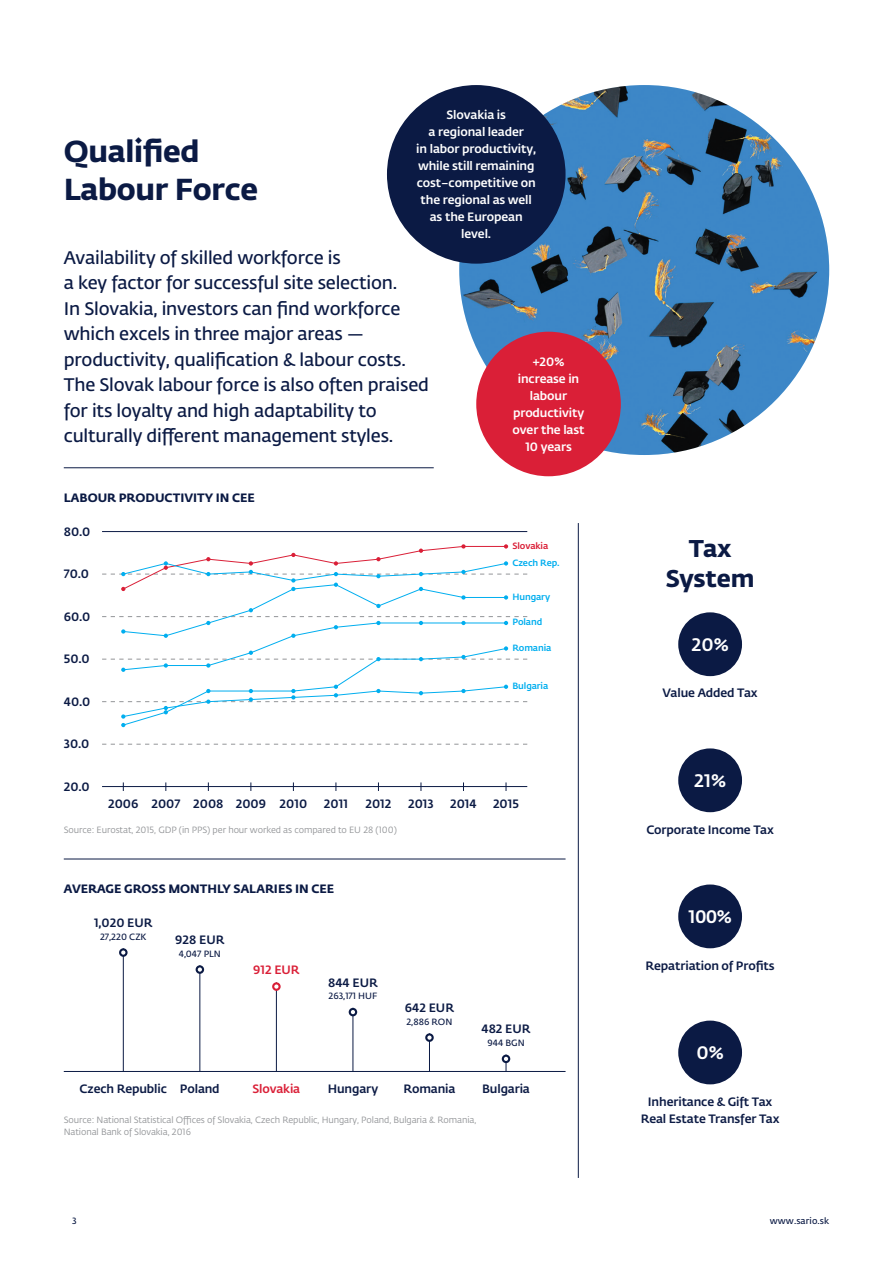
<style>
.page{position:relative;width:893px;height:1263px;background:#fff}
.page>*{position:absolute;margin:0;border:0;box-sizing:border-box;transform-origin:0 0}
.t1{font:700 30px/38.2px "Fedra Sans Pro";letter-spacing:-.01em;color:#0b1a44}
.t2{font:700 24px/29.7px "Fedra Sans Pro";letter-spacing:-.015em;color:#0b1a44;text-align:center}
.t3{font:600 18px/25.5px "Fedra Sans Pro";letter-spacing:-.01em;color:#0b1a44}
.t4{font:500 18px "Fedra Sans Pro";color:#fff}
.t5{font:500 12px/17px "Fedra Sans Pro";letter-spacing:-.01em;color:#0b1a44;text-align:center}
.t6{font:500 12px/17px "Fedra Sans Pro";letter-spacing:-.01em;color:#fff;text-align:center}
.t7{font:700 12px "Fedra Sans Pro";color:#0b1a44}
.t8{font:500 12px "Fedra Sans Pro";color:#da1f37}
.t9{font:9px/12.8px "Fedra Sans Pro";letter-spacing:-.01em;color:#939598}
.t10{font:600 9px "Fedra Sans Pro";color:#0b1a44}
.t11{font:500 9px "Fedra Sans Pro";letter-spacing:-.01em;color:#00aeef}
.t12{font:500 9px "Fedra Sans Pro";color:#da1f37}
</style>
<div class="page">
<svg style="left:102px;top:744px;width:425px;height:1px"></svg>
<hr style="left:64px;top:467px;width:370px;height:1px;background:#0b1a44">
<img style="left:459px;top:85px;width:370px;height:370px;border-radius:185px">
<hr style="left:64px;top:859px;width:502px;height:1px;background:#0b1a44">
<hr style="left:102px;top:786px;width:425px;height:1px;background:#0b1a44">
<hr style="left:102px;top:531px;width:425px;height:1px;background:#0b1a44">
<hr style="left:64px;top:1071px;width:502px;height:1px;background:#0b1a44">
<div style="left:387px;top:85px;width:179px;height:179px;background:#0b1a44;border-radius:50%"></div>
<hr style="left:123px;top:948px;width:1px;height:123px;background:#0b1a44">
<hr style="left:200px;top:965px;width:1px;height:106px;background:#0b1a44">
<hr style="left:353px;top:1008px;width:1px;height:63px;background:#0b1a44">
<hr style="left:429px;top:1033px;width:1px;height:38px;background:#0b1a44">
<hr style="left:276px;top:982px;width:1px;height:89px;background:#0b1a44">
<div style="left:120px;top:949px;width:6px;height:7px;background:#fff;border-radius:50%"></div>
<div style="left:119px;top:948px;width:9px;height:9px;border:2px solid #0b1a44;border-radius:50%"></div>
<div style="left:197px;top:966px;width:6px;height:7px;background:#fff;border-radius:50%"></div>
<div style="left:196px;top:965px;width:8px;height:9px;border:2px solid #0b1a44;border-radius:50%"></div>
<div style="left:349px;top:1008px;width:8px;height:8px;border:2px solid #0b1a44;border-radius:50%"></div>
<div style="left:426px;top:1034px;width:7px;height:7px;background:#fff;border-radius:50%"></div>
<div style="left:425px;top:1033px;width:9px;height:9px;border:2px solid #0b1a44;border-radius:50%"></div>
<svg style="left:503px;top:1062px;width:6px;height:9px"></svg>
<div style="left:502px;top:1054px;width:8px;height:9px;border:2px solid #0b1a44;border-radius:50%"></div>
<div style="left:273px;top:983px;width:7px;height:7px;background:#fff;border-radius:50%"></div>
<div style="left:272px;top:982px;width:9px;height:9px;border:2px solid #da1f37;border-radius:50%"></div>
<div style="left:476px;top:332px;width:145px;height:144px;background:#da1f37;border-radius:50%"></div>
<hr style="left:578px;top:523px;width:1px;height:655px;background:#0b1a44">
<div style="left:678px;top:612px;width:64px;height:64px;background:#0b1a44;border-radius:50%"></div>
<div style="left:678px;top:748px;width:64px;height:64px;background:#0b1a44;border-radius:50%"></div>
<div style="left:678px;top:884px;width:64px;height:64px;background:#0b1a44;border-radius:50%"></div>
<div style="left:678px;top:1020px;width:64px;height:64px;background:#0b1a44;border-radius:50%"></div>
<svg style="left:102px;top:544px;width:425px;height:183px"></svg>
<h1 class="t1" style="left:64px;top:130px;width:196px">QUALIFIED<br>LABOUR FORCE</h1>
<p class="t6" style="left:416px;top:106px;width:121px">Slovakia is<br>a regional leader<br>in labor productivity, while still remaining cost–competitive on the regional as well as the European level.</p>
<p class="t3" style="left:64px;top:244px;width:367px">Availability of skilled workforce is<br>a key factor for successful site selection.<br>In Slovakia, investors can find workforce which excels in three major areas — productivity, qualification &amp; labour costs.<br>The Slovak labour force is also often praised for its loyalty and high adaptability to culturally different management styles.</p>
<p class="t7" style="left:64px;top:488px;width:35px">LABOUR</p>
<p class="t7" style="left:119px;top:488px;width:17px">PRODUCTI</p>
<p class="t7" style="left:184px;top:488px;width:64px">VITY IN CEE</p>
<p class="t5" style="left:64px;top:522px;width:28px">80.0</p>
<p class="t5" style="left:64px;top:565px;width:27px">70.0</p>
<p class="t5" style="left:64px;top:607px;width:28px">60.0</p>
<p class="t5" style="left:64px;top:650px;width:27px">50.0</p>
<p class="t5" style="left:64px;top:692px;width:28px">40.0</p>
<p class="t5" style="left:64px;top:735px;width:27px">30.0</p>
<p class="t5" style="left:64px;top:777px;width:27px">20.0</p>
<p class="t6" style="left:513px;top:352px;width:73px">+20% increase in labour productivity over the last<br>10 years</p>
<p class="t12" style="left:512px;top:538px;width:37px">Slovakia</p>
<p class="t11" style="left:512px;top:555px;width:49px">Czech Rep.</p>
<p class="t11" style="left:512px;top:590px;width:39px">H ungary</p>
<p class="t11" style="left:512px;top:615px;width:31px">Poland</p>
<p class="t11" style="left:512px;top:641px;width:40px">Romania</p>
<p class="t11" style="left:512px;top:679px;width:37px">Bulgaria</p>
<p class="t5" style="left:108px;top:794px;width:201px">2006 2007 2008 2009 2010</p>
<p class="t5" style="left:324px;top:794px;width:26px">2011</p>
<p class="t5" style="left:365px;top:794px;width:28px">2012</p>
<p class="t5" style="left:408px;top:794px;width:27px">2013</p>
<p class="t5" style="left:450px;top:794px;width:28px">2014</p>
<p class="t5" style="left:493px;top:794px;width:27px">2015</p>
<p class="t9" style="left:64px;top:824px;width:335px">Source: Eurostat, 2015, GDP (in PPS) per hour worked as compared to EU 28 (100)</p>
<p class="t7" style="left:64px;top:879px;width:78px">AVERAGE GROSS</p>
<p class="t7" style="left:168px;top:879px;width:159px">MONTHLY SALARI ES I N CEE</p>
<p class="t5" style="left:94px;top:913px;width:43px">1,020 EUR</p>
<p class="t10" style="left:100px;top:930px;width:48px">27,220 CZK</p>
<p class="t5" style="left:175px;top:930px;width:33px">928 EUR</p>
<p class="t10" style="left:179px;top:947px;width:44px">4,047 PLN</p>
<p class="t8" style="left:253px;top:960px;width:31px">912 EUR</p>
<p class="t5" style="left:328px;top:973px;width:34px">844 EUR</p>
<p class="t10" style="left:328px;top:990px;width:50px">263,171 HUF</p>
<p class="t5" style="left:405px;top:999px;width:33px">642 EUR</p>
<p class="t10" style="left:406px;top:1015px;width:47px">2,886 RON</p>
<p class="t5" style="left:481px;top:1020px;width:33px">482 EUR</p>
<p class="t10" style="left:487px;top:1036px;width:39px">944 BGN</p>
<p class="t5" style="left:80px;top:1079px;width:89px">Czech Republic</p>
<p class="t5" style="left:180px;top:1079px;width:41px">Poland</p>
<p class="t8" style="left:252px;top:1079px;width:49px">Slovakia</p>
<p class="t5" style="left:328px;top:1079px;width:52px">H ungary</p>
<p class="t5" style="left:403px;top:1079px;width:53px">Romania</p>
<p class="t5" style="left:482px;top:1079px;width:49px">Bulgaria</p>
<p class="t9" style="left:64px;top:1113px;width:414px">Source: National Statistical Offices of Slovakia, Czech Republic, Hungary, Poland, Bulgaria &amp; Romania,<br>National Bank of Slovakia, 2016</p>
<h2 class="t2" style="left:666px;top:532px;width:90px">TAX<br>SYSTEM</h2>
<p class="t4" style="left:692px;top:631px;width:39px">20%</p>
<p class="t5" style="left:663px;top:684px;width:97px">Value Added Tax</p>
<p class="t4" style="left:694px;top:767px;width:33px">21%</p>
<p class="t5" style="left:646px;top:820px;width:129px">Corporate I ncome Tax</p>
<p class="t4" style="left:689px;top:903px;width:45px">100%</p>
<p class="t5" style="left:646px;top:956px;width:131px">Repatriation of Profits</p>
<p class="t4" style="left:696px;top:1039px;width:29px">0%</p>
<p class="t5" style="left:641px;top:1092px;width:140px">I nheritance &amp; Gift Tax<br>Real Estate Transfer Tax</p>
<p class="t10" style="left:72px;top:1214px;width:6px">3</p>
<p class="t10" style="left:770px;top:1214px;width:61px">www.sario.sk</p>
</div>
